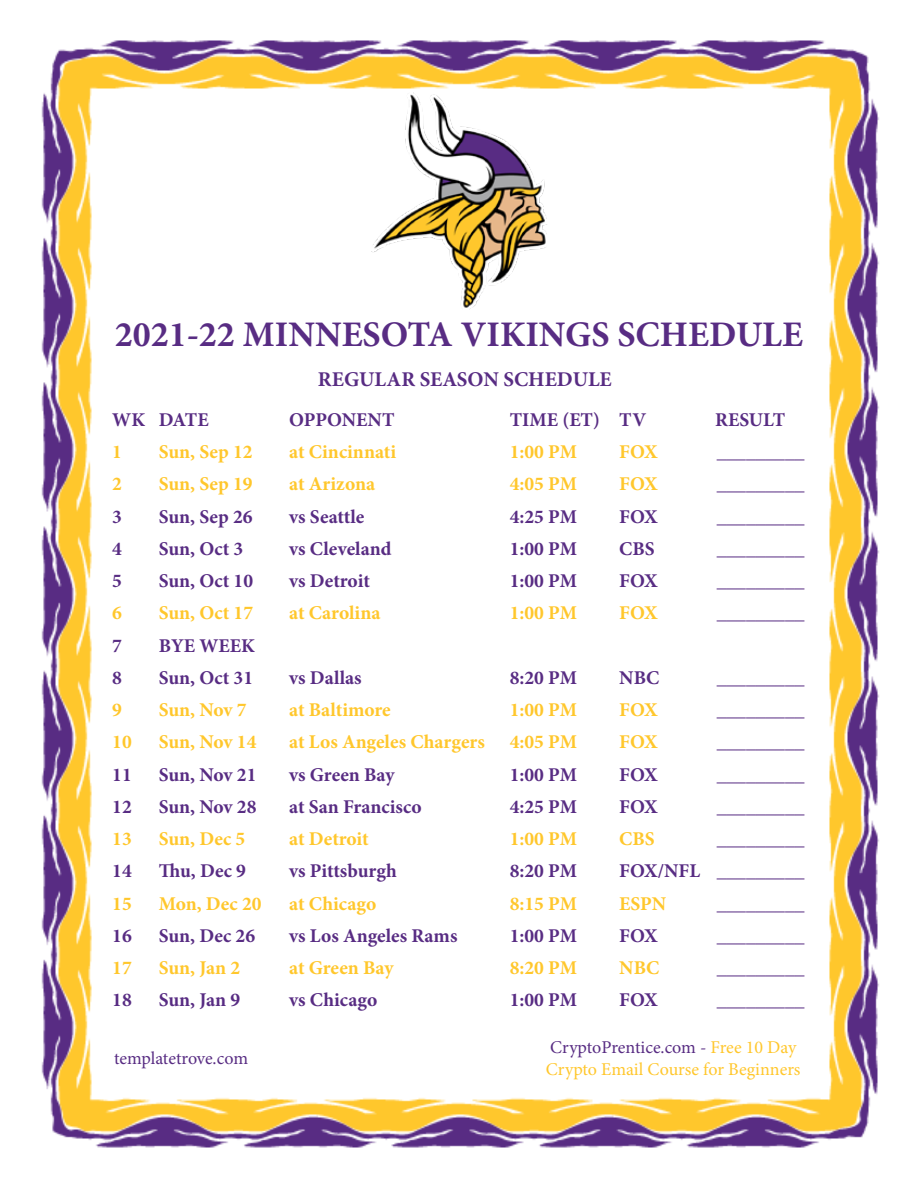
<style>
.page{position:relative;width:918px;height:1188px;background:#fff}
.page>*{position:absolute;margin:0;border:0;box-sizing:border-box;transform-origin:0 0}
.t1{font:700 36px "Minion Pro";color:#582c83}
.t2{font:700 21px "Minion Pro";color:#582c83}
.t3{font:700 19.5px "Minion Pro";color:#582c83}
.t4{font:700 19.5px "Minion Pro";color:#ffc72c}
.t5{font:18px/21.6px "Minion Pro";color:#ffc72c}
.t6{font:18px "Minion Pro";letter-spacing:-.005em;color:#582c83}
.s1{color:#582c83}
</style>
<div class="page">
<img style="left:41px;top:40px;width:838px;height:1108px">
<img style="left:372px;top:93px;width:176px;height:216px">
<h1 class="t1" style="left:115px;top:309px;width:690px">2021-22 MINNESOTA VIKINGS SCHEDULE</h1>
<p class="t2" style="left:318px;top:365px;width:295px">REGULAR SEASON SCHEDULE</p>
<p class="t3" style="left:112px;top:406px;width:98px">WK DATE</p>
<p class="t3" style="left:289px;top:406px;width:107px">OPPONENT</p>
<p class="t3" style="left:510px;top:406px;width:138px">TIME (ET) TV</p>
<p class="t3" style="left:715px;top:406px;width:71px">RESULT</p>
<p class="t4" style="left:112px;top:438px;width:11px">1</p>
<p class="t4" style="left:159px;top:438px;width:95px">Sun, Sep 12</p>
<p class="t4" style="left:289px;top:438px;width:108px">at Cincinnati</p>
<p class="t4" style="left:510px;top:438px;width:69px">1:00 PM</p>
<p class="t4" style="left:619px;top:438px;width:40px">FOX</p>
<p class="t3" style="left:717px;top:438px;width:89px">_________</p>
<p class="t4" style="left:112px;top:470px;width:11px">2</p>
<p class="t4" style="left:159px;top:470px;width:95px">Sun, Sep 19</p>
<p class="t4" style="left:289px;top:470px;width:87px">at Arizona</p>
<p class="t4" style="left:510px;top:470px;width:69px">4:05 PM</p>
<p class="t4" style="left:619px;top:470px;width:40px">FOX</p>
<p class="t3" style="left:717px;top:470px;width:89px">_________</p>
<p class="t3" style="left:112px;top:503px;width:11px">3</p>
<p class="t3" style="left:159px;top:503px;width:95px">Sun, Sep 26</p>
<p class="t3" style="left:289px;top:503px;width:77px">vs Seattle</p>
<p class="t3" style="left:510px;top:503px;width:69px">4:25 PM</p>
<p class="t3" style="left:619px;top:503px;width:40px">FOX</p>
<p class="t3" style="left:717px;top:503px;width:89px">_________</p>
<p class="t3" style="left:112px;top:535px;width:11px">4</p>
<p class="t3" style="left:159px;top:535px;width:86px">Sun, Oct 3</p>
<p class="t3" style="left:289px;top:535px;width:104px">vs Cleveland</p>
<p class="t3" style="left:510px;top:535px;width:69px">1:00 PM</p>
<p class="t3" style="left:619px;top:535px;width:37px">CBS</p>
<p class="t3" style="left:717px;top:535px;width:89px">_________</p>
<p class="t3" style="left:112px;top:567px;width:11px">5</p>
<p class="t3" style="left:159px;top:567px;width:96px">Sun, Oct 10</p>
<p class="t3" style="left:289px;top:567px;width:82px">vs Detroit</p>
<p class="t3" style="left:510px;top:567px;width:69px">1:00 PM</p>
<p class="t3" style="left:619px;top:567px;width:40px">FOX</p>
<p class="t3" style="left:717px;top:567px;width:89px">_________</p>
<p class="t4" style="left:112px;top:599px;width:11px">6</p>
<p class="t4" style="left:159px;top:599px;width:96px">Sun, Oct 17</p>
<p class="t4" style="left:289px;top:599px;width:93px">at Carolina</p>
<p class="t4" style="left:510px;top:599px;width:69px">1:00 PM</p>
<p class="t4" style="left:619px;top:599px;width:40px">FOX</p>
<p class="t3" style="left:717px;top:599px;width:89px">_________</p>
<p class="t3" style="left:112px;top:632px;width:11px">7</p>
<p class="t3" style="left:159px;top:632px;width:98px">BYE WEEK</p>
<p class="t3" style="left:112px;top:664px;width:11px">8</p>
<p class="t3" style="left:159px;top:664px;width:96px">Sun, Oct 31</p>
<p class="t3" style="left:289px;top:664px;width:74px">vs Dallas</p>
<p class="t3" style="left:510px;top:664px;width:69px">8:20 PM</p>
<p class="t3" style="left:619px;top:664px;width:42px">NBC</p>
<p class="t3" style="left:717px;top:664px;width:89px">_________</p>
<p class="t4" style="left:112px;top:696px;width:11px">9</p>
<p class="t4" style="left:159px;top:696px;width:89px">Sun, Nov 7</p>
<p class="t4" style="left:289px;top:696px;width:103px">at Baltimore</p>
<p class="t4" style="left:510px;top:696px;width:69px">1:00 PM</p>
<p class="t4" style="left:619px;top:696px;width:40px">FOX</p>
<p class="t3" style="left:717px;top:696px;width:89px">_________</p>
<p class="t4" style="left:112px;top:728px;width:21px">10</p>
<p class="t4" style="left:159px;top:728px;width:99px">Sun, Nov 14</p>
<p class="t4" style="left:289px;top:728px;width:197px">at Los Angeles Chargers</p>
<p class="t4" style="left:510px;top:728px;width:69px">4:05 PM</p>
<p class="t4" style="left:619px;top:728px;width:40px">FOX</p>
<p class="t3" style="left:717px;top:728px;width:89px">_________</p>
<p class="t3" style="left:112px;top:761px;width:21px">11</p>
<p class="t3" style="left:159px;top:761px;width:99px">Sun, Nov 21</p>
<p class="t3" style="left:289px;top:761px;width:107px">vs Green Bay</p>
<p class="t3" style="left:510px;top:761px;width:69px">1:00 PM</p>
<p class="t3" style="left:619px;top:761px;width:40px">FOX</p>
<p class="t3" style="left:717px;top:761px;width:89px">_________</p>
<p class="t3" style="left:112px;top:793px;width:21px">12</p>
<p class="t3" style="left:159px;top:793px;width:99px">Sun, Nov 28</p>
<p class="t3" style="left:289px;top:793px;width:134px">at San Francisco</p>
<p class="t3" style="left:510px;top:793px;width:69px">4:25 PM</p>
<p class="t3" style="left:619px;top:793px;width:40px">FOX</p>
<p class="t3" style="left:717px;top:793px;width:89px">_________</p>
<p class="t4" style="left:112px;top:825px;width:21px">13</p>
<p class="t4" style="left:159px;top:825px;width:88px">Sun, Dec 5</p>
<p class="t4" style="left:289px;top:825px;width:81px">at Detroit</p>
<p class="t4" style="left:510px;top:825px;width:69px">1:00 PM</p>
<p class="t4" style="left:619px;top:825px;width:37px">CBS</p>
<p class="t3" style="left:717px;top:825px;width:89px">_________</p>
<p class="t3" style="left:112px;top:858px;width:21px">14</p>
<p class="t3" style="left:159px;top:858px;width:89px">Thu, Dec 9</p>
<p class="t3" style="left:289px;top:858px;width:109px">vs Pittsburgh</p>
<p class="t3" style="left:510px;top:858px;width:69px">8:20 PM</p>
<p class="t3" style="left:619px;top:858px;width:187px">FOX/NFL _________</p>
<p class="t4" style="left:112px;top:890px;width:21px">15</p>
<p class="t4" style="left:159px;top:890px;width:104px">Mon, Dec 20</p>
<p class="t4" style="left:289px;top:890px;width:89px">at Chicago</p>
<p class="t4" style="left:510px;top:890px;width:69px">8:15 PM</p>
<p class="t4" style="left:619px;top:890px;width:48px">ESPN</p>
<p class="t3" style="left:717px;top:890px;width:89px">_________</p>
<p class="t3" style="left:112px;top:922px;width:21px">16</p>
<p class="t3" style="left:159px;top:922px;width:98px">Sun, Dec 26</p>
<p class="t3" style="left:289px;top:922px;width:170px">vs Los Angeles Rams</p>
<p class="t3" style="left:510px;top:922px;width:69px">1:00 PM</p>
<p class="t3" style="left:619px;top:922px;width:40px">FOX</p>
<p class="t3" style="left:717px;top:922px;width:89px">_________</p>
<p class="t4" style="left:112px;top:954px;width:21px">17</p>
<p class="t4" style="left:159px;top:954px;width:83px">Sun, Jan 2</p>
<p class="t4" style="left:289px;top:954px;width:106px">at Green Bay</p>
<p class="t4" style="left:510px;top:954px;width:69px">8:20 PM</p>
<p class="t4" style="left:619px;top:954px;width:42px">NBC</p>
<p class="t3" style="left:717px;top:954px;width:89px">_________</p>
<p class="t3" style="left:112px;top:987px;width:21px">18</p>
<p class="t3" style="left:159px;top:987px;width:83px">Sun, Jan 9</p>
<p class="t3" style="left:289px;top:987px;width:90px">vs Chicago</p>
<p class="t3" style="left:510px;top:987px;width:69px">1:00 PM</p>
<p class="t3" style="left:619px;top:987px;width:40px">FOX</p>
<p class="t3" style="left:717px;top:987px;width:89px">_________</p>
<p class="t5" style="left:546px;top:1037px;width:256px"><span class="s1">CryptoPrentice.com -</span> Free 10 Day<br>Crypto Email Course for Beginners</p>
<p class="t6" style="left:114px;top:1046px;width:136px">templatetrove.com</p>
</div>
